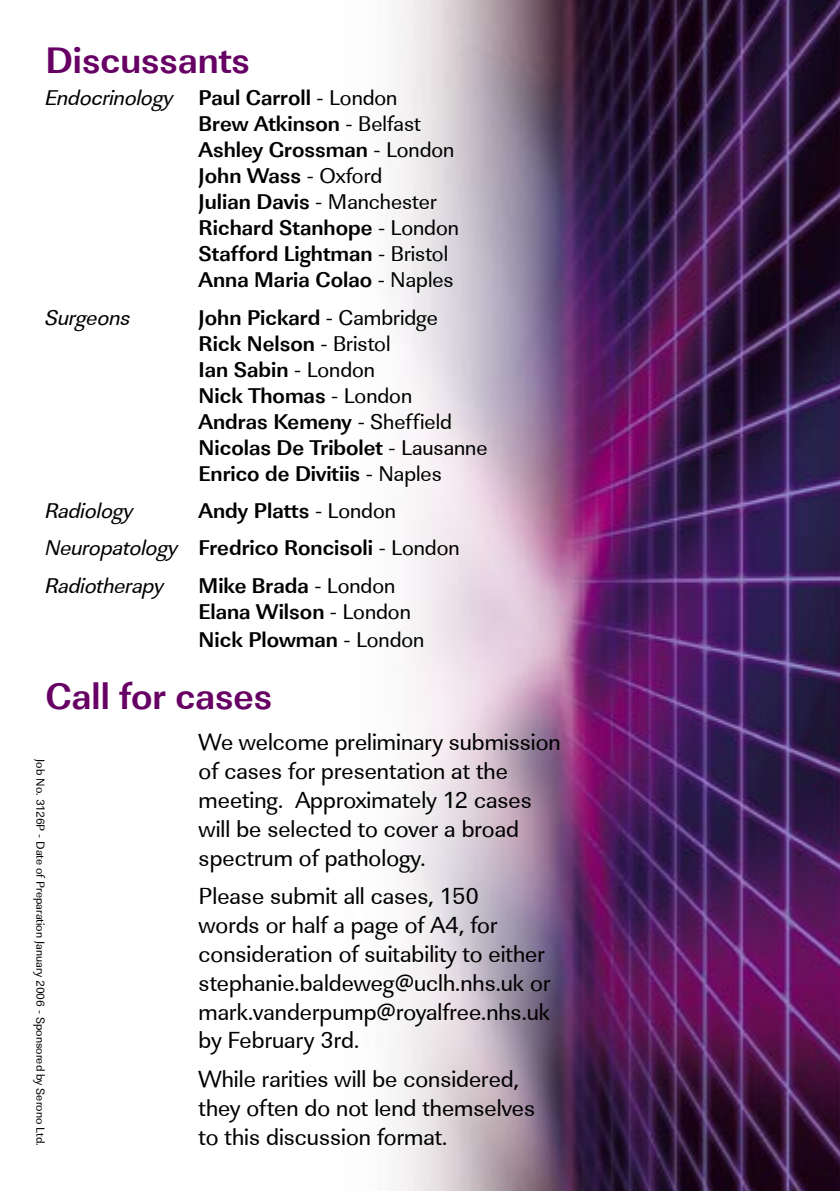
<style>
.page{position:relative;width:840px;height:1191px;background:#fff}
.page>*{position:absolute;margin:0;border:0;box-sizing:border-box;transform-origin:0 0}
.Text{font:700 38px "URW Linear T";color:#670064}
.Sub_Heads{font:700 38px "URW Linear T";color:#670064}
.Text-2{font:24px/28.8px "URW Linear T";color:#000}
.Text-3{font:700 22px/26px "URW Linear T";color:#000}
.Text-4{font:22px "URW Linear T Regu Obli";color:#000}
.Text-5{font:12px "URW Linear T";color:#000}
.s1{font-family:"URW Linear T Regu Obli";font-weight:400}
.s2{font-weight:400}
</style>
<div class="page">
<img style="left:394px;top:0;width:445px;height:1191px">
<p class="Sub_Heads" style="left:45px;top:38px;width:206px">Discussants</p>
<p class="Text-3" style="left:198px;top:85px;width:261px;text-indent:-153px"><span class="s1">Endocrinology</span> Paul Carroll <span class="s2">- London<br></span>Brew Atkinson <span class="s2">- Belfast<br></span>Ashley Grossman <span class="s2">- London<br></span>John Wass <span class="s2">- Oxford<br></span>Julian Davis <span class="s2">- Manchester<br></span>Richard Stanhope <span class="s2">- London<br></span>Stafford Lightman <span class="s2">- Bristol<br></span>Anna Maria Colao <span class="s2">- Naples</span></p>
<p class="Text-4" style="left:45px;top:304px;width:87px">Surgeons</p>
<p class="Text-3" style="left:198px;top:304px;width:290px">John Pickard <span class="s2">- Cambridge<br></span>Rick Nelson <span class="s2">- Bristol<br></span>Ian Sabin <span class="s2">- London<br></span>Nick Thomas <span class="s2">- London<br></span>Andras Kemeny <span class="s2">- Sheffield<br></span>Nicolas De Tribolet <span class="s2">- Lausanne<br></span>Enrico de Divitiis <span class="s2">- Naples</span></p>
<p class="Text-4" style="left:45px;top:497px;width:89px">Radiology</p>
<p class="Text-3" style="left:198px;top:498px;width:199px">Andy Platts <span class="s2">- London</span></p>
<p class="Text-3" style="left:45px;top:535px;width:415px"><span class="s1">Neuropatology</span> Fredrico Roncisoli <span class="s2">- London</span></p>
<p class="Text-4" style="left:45px;top:572px;width:120px">Radiotherapy</p>
<p class="Text-3" style="left:198px;top:572px;width:213px">Mike Brada <span class="s2">- London<br></span>Elana Wilson <span class="s2">- London</span></p>
<p class="Text-3" style="left:198px;top:627px;width:227px">Nick Plowman <span class="s2">- London</span></p>
<p class="Text" style="left:45px;top:673px;width:228px">Call for cases</p>
<p class="Text-2" style="left:198px;top:728px;width:363px">We welcome preliminary submission of cases for presentation at the meeting. Approximately 12 cases will be selected to cover a broad spectrum of pathology.</p>
<p class="Text-2" style="left:198px;top:882px;width:353px">Please submit all cases, 150<br>words or half a page of A4, for consideration of suitability to either stephanie.baldeweg@uclh.nhs.uk or mark.vanderpump@royalfree.nhs.uk by February 3rd.</p>
<p class="Text-2" style="left:198px;top:1065px;width:338px">While rarities will be considered, they often do not lend themselves to this discussion format.</p>
<p class="Text-5" style="left:48px;top:759px;width:388px;rotate:90deg">Job No. 3126P - Date of Preparation January 2006 - Sponsored by Serono Ltd.</p>
</div>
